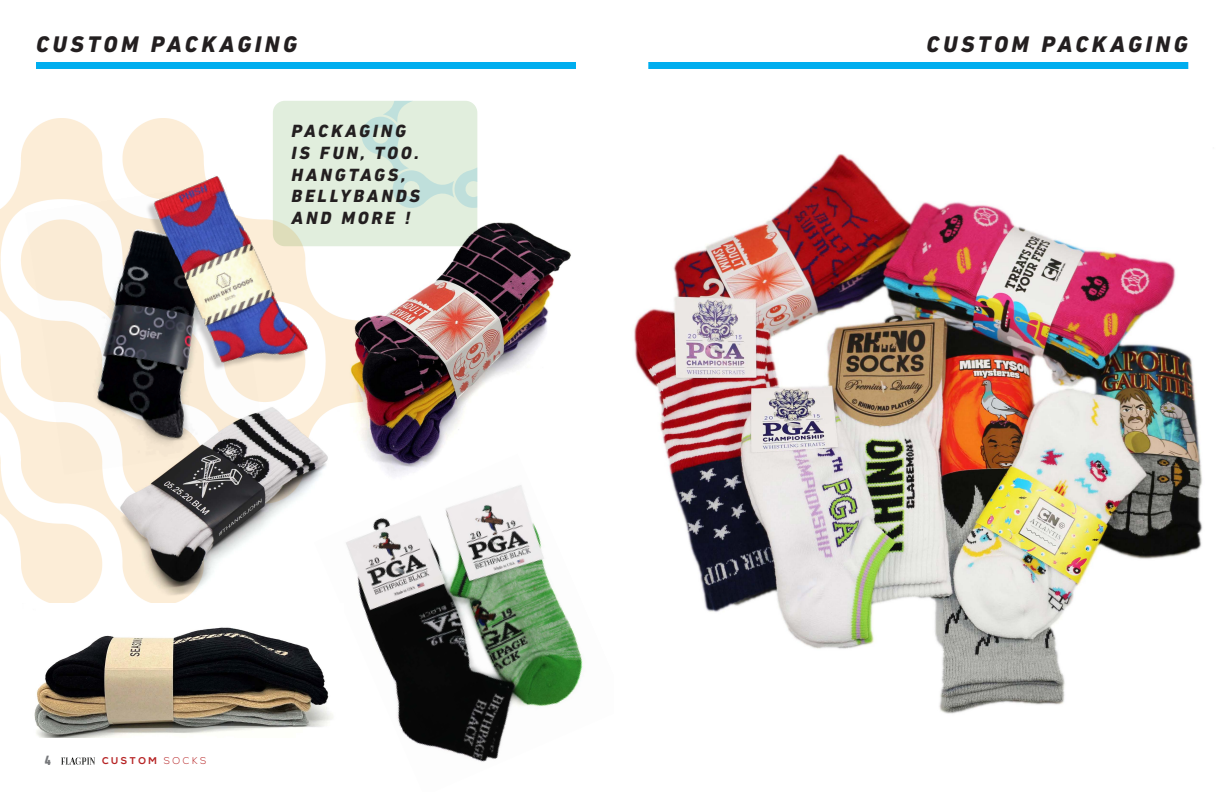
<style>
.page{position:relative;width:1224px;height:792px;background:#fff}
.page>*{position:absolute;margin:0;border:0;box-sizing:border-box;transform-origin:0 0}
.t1{font:italic 800 23px "DIN Next LT Pro";letter-spacing:.16em;color:#231f20}
.t2{font:italic 800 18px/21.6px "DIN Next LT Pro";letter-spacing:.16em;color:#231f20}
.t3{font:800 condensed 13.7px "DIN Next LT Pro";color:#76787b}
.t4{font:700 9.8px "Nexa";letter-spacing:.25em;color:#b62324}
.s1{font-weight:300}
</style>
<div class="page">
<svg style="left:61px;top:757px;width:34px;height:8px"></svg>
<div style="left:273px;top:101px;width:204px;height:145px;background:#e1eedd;border-radius:12px"></div>
<svg style="left:372px;top:101px;width:105px;height:84px"></svg>
<img style="left:0;top:119px;width:406px;height:484px">
<img style="left:25px;top:183px;width:82px;height:292px">
<img style="left:107px;top:404px;width:230px;height:194px">
<img style="left:121px;top:407px;width:207px;height:174px">
<img style="left:337px;top:185px;width:234px;height:269px">
<img style="left:314px;top:454px;width:269px;height:308px">
<img style="left:100px;top:148px;width:257px;height:256px">
<img style="left:34px;top:604px;width:310px;height:134px">
<img style="left:351px;top:223px;width:147px;height:166px">
<div style="left:36px;top:62px;width:540px;height:7px;background:#00aeef"></div>
<img style="left:634px;top:154px;width:569px;height:560px">
<div style="left:648px;top:62px;width:540px;height:7px;background:#00aeef"></div>
<p class="t1" style="left:36px;top:31px;width:262px">CUSTOM PACKAGING</p>
<p class="t1" style="left:927px;top:31px;width:262px">CUSTOM PACKAGING</p>
<p class="t2" style="left:292px;top:120px;width:130px">PACKAGING<br>IS FUN, TOO.<br>HANGTAGS,<br>BELLYBANDS</p>
<p class="t2" style="left:292px;top:207px;width:120px">AND MORE !</p>
<p class="t3" style="left:45px;top:753px;width:7px">4</p>
<p class="t4" style="left:102px;top:755px;width:106px">CUSTOM <span class="s1">SOCKS</span></p>
</div>
